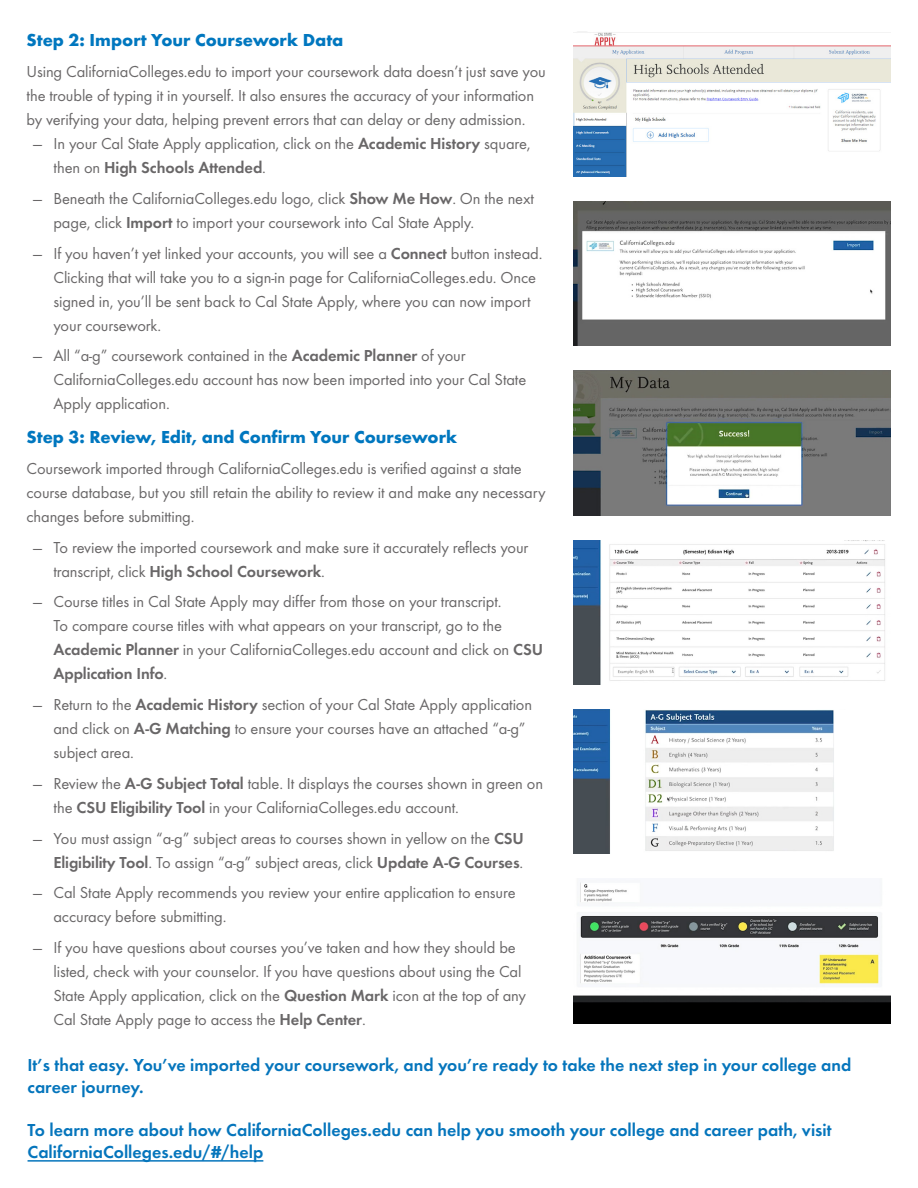
<style>
.page{position:relative;width:918px;height:1188px;background:#fff}
.page>*{position:absolute;margin:0;border:0;box-sizing:border-box;transform-origin:0 0}
.Figure_bullets_level{font:600 18px/21.6px "Futura EFCE";color:#0575bc}
.Headers{font:700 18px "Futura EF";color:#0077bf}
.Body{font:16.5px/24px "Futura EF";letter-spacing:-.005em;color:#696768}
.s1{font-family:"Futura EFCE";font-weight:600}
</style>
<div class="page">
<img style="left:573px;top:32px;width:317px;height:144px">
<img style="left:573px;top:201px;width:317px;height:145px">
<img style="left:573px;top:371px;width:317px;height:144px">
<img style="left:573px;top:540px;width:312px;height:145px">
<img style="left:573px;top:709px;width:261px;height:145px">
<img style="left:573px;top:882px;width:317px;height:141px">
<hr style="left:28px;top:1160px;width:235px;height:2px;background:#0575bc">
<p class="Headers" style="left:26px;top:30px;width:318px">Step 2: Import Your Coursework Data</p>
<p class="Body" style="left:26px;top:60px;width:521px">Using CaliforniaColleges.edu to import your coursework data doesn’t just save you the trouble of typing it in yourself. It also ensures the accuracy of your information by verifying your data, helping prevent errors that can delay or deny admission.</p>
<p class="Body" style="left:53px;top:132px;width:479px;text-indent:-20px">— In your Cal State Apply application, click on the <span class="s1">Academic History</span> square, then on <span class="s1">High Schools Attended</span>.</p>
<p class="Body" style="left:53px;top:187px;width:482px;text-indent:-20px">— Beneath the CaliforniaColleges.edu logo, click <span class="s1">Show Me How</span>. On the next page, click <span class="s1">Import</span> to import your coursework into Cal State Apply.</p>
<p class="Body" style="left:53px;top:241px;width:491px;text-indent:-20px">— If you haven’t yet linked your accounts, you will see a <span class="s1">Connect</span> button instead.<br>Clicking that will take you to a sign-in page for CaliforniaColleges.edu. Once signed in, you’ll be sent back to Cal State Apply, where you can now import your coursework.</p>
<p class="Body" style="left:53px;top:344px;width:474px;text-indent:-20px">— All “a-g” coursework contained in the <span class="s1">Academic Planner</span> of your<br>CaliforniaColleges.edu account has now been imported into your Cal State<br>Apply application.</p>
<p class="Headers" style="left:26px;top:427px;width:432px">Step 3: Review, Edit, and Confirm Your Coursework</p>
<p class="Body" style="left:26px;top:457px;width:521px">Coursework imported through CaliforniaColleges.edu is verified against a state course database, but you still retain the ability to review it and make any necessary changes before submitting.</p>
<p class="Body" style="left:53px;top:535px;width:477px;text-indent:-20px">— To review the imported coursework and make sure it accurately reflects your transcript, click <span class="s1">High School Coursework</span>.</p>
<p class="Body" style="left:53px;top:590px;width:491px;text-indent:-20px">— Course titles in Cal State Apply may differ from those on your transcript.<br>To compare course titles with what appears on your transcript, go to the <span class="s1">Academic Planner</span> in your CaliforniaColleges.edu account and click on <span class="s1">CSU Application Info</span>.</p>
<p class="Body" style="left:53px;top:693px;width:480px;text-indent:-20px">— Return to the <span class="s1">Academic History</span> section of your Cal State Apply application and click on <span class="s1">A-G Matching</span> to ensure your courses have an attached “a-g” subject area.</p>
<p class="Body" style="left:53px;top:772px;width:491px;text-indent:-20px">— Review the <span class="s1">A-G Subject Total</span> table. It displays the courses shown in green on the <span class="s1">CSU Eligibility Tool</span> in your CaliforniaColleges.edu account.</p>
<p class="Body" style="left:33px;top:826px;width:492px;text-align:right">— You must assign “a-g” subject areas to courses shown in yellow on the <span class="s1">CSU<br>Eligibility Tool</span>. To assign “a-g” subject areas, click <span class="s1">Update A-G Courses</span>.</p>
<p class="Body" style="left:53px;top:881px;width:464px;text-indent:-20px">— Cal State Apply recommends you review your entire application to ensure accuracy before submitting.</p>
<p class="Body" style="left:53px;top:936px;width:474px;text-indent:-20px">— If you have questions about courses you’ve taken and how they should be listed, check with your counselor. If you have questions about using the Cal State Apply application, click on the <span class="s1">Question Mark</span> icon at the top of any Cal State Apply page to access the <span class="s1">Help Center</span>.</p>
<p class="Figure_bullets_level" style="left:28px;top:1055px;width:825px">It’s that easy. You’ve imported your coursework, and you’re ready to take the next step in your college and career journey.</p>
<p class="Figure_bullets_level" style="left:28px;top:1120px;width:806px">To learn more about how CaliforniaColleges.edu can help you smooth your college and career path, visit<br>CaliforniaColleges.edu/#/help</p>
</div>
